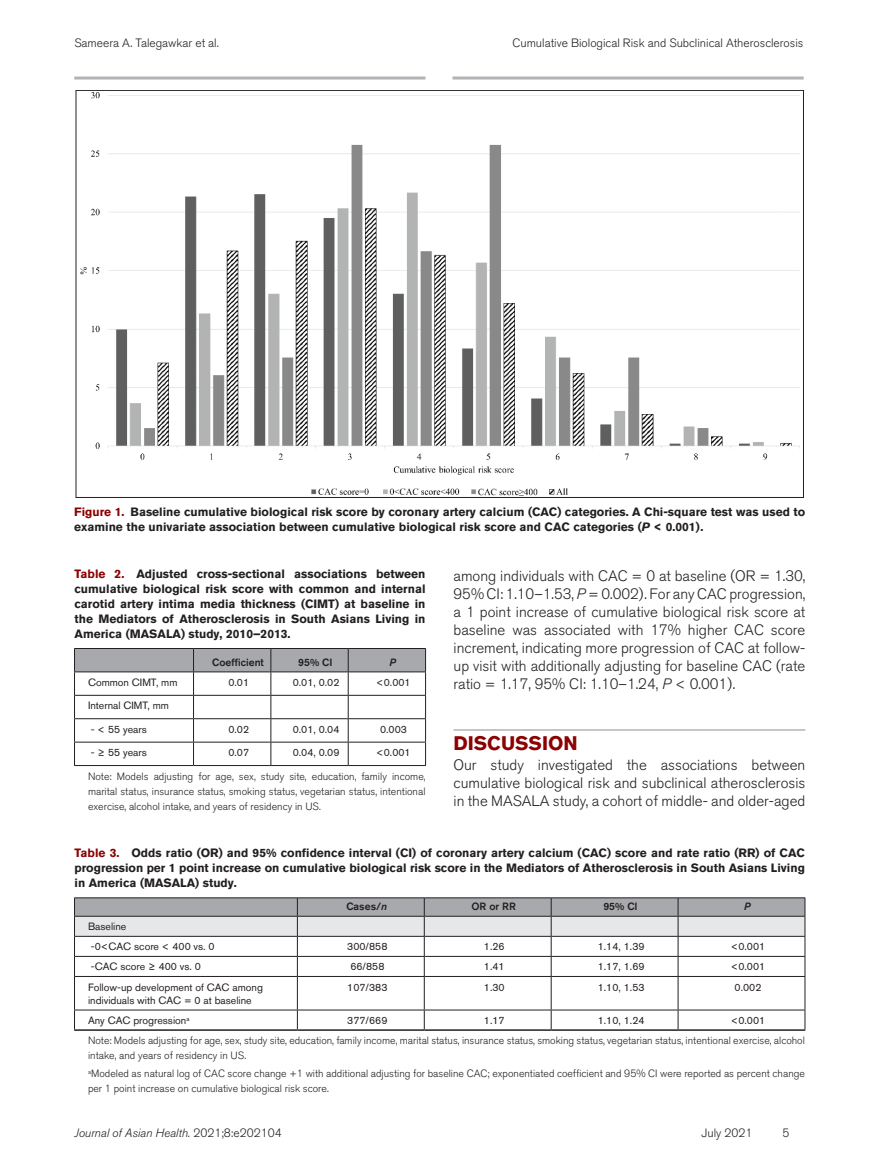
<style>
.page{position:relative;width:878px;height:1175px;background:#fff}
.page>*{position:absolute;margin:0;border:0;box-sizing:border-box;transform-origin:0 0}
.A_head{font:700 19.5px "Akzidenz Grotesk BQ";color:#8b0202}
.Body_text_next{font:300 15px/18px "Akzidenz Grotesk BQ";color:#231f20;text-align:justify}
.Body_text_first{font:300 15px/18px "Akzidenz Grotesk BQ";color:#231f20;text-align:justify}
.Figure_title{font:700 12px/15px "Akzidenz Grotesk BQ";color:#231f20;text-align:justify}
.t1{font:300 12px "Akzidenz Grotesk BQ";color:#231f20}
.t2{font:italic 300 12px "Akzidenz Grotesk BQ";color:#231f20}
.Table_sourceline__-F{font:300 10.5px/15px "Akzidenz Grotesk BQ";color:#231f20}
.Table_Body{font:10.5px/13.5px "Akzidenz Grotesk BQ";color:#231f20}
.Table_Col_Head{font:500 10.5px "Akzidenz Grotesk BQ";color:#231f20}
.Table_Col_Head-2{font:italic 10.5px "Akzidenz Grotesk BQ Med";color:#231f20}
.s1{color:#8b0202}
.s2{font-style:italic}
.s3{font-family:"Akzidenz Grotesk BQ Med";font-weight:400;font-style:italic}
.s4{font-style:normal}
</style>
<div class="page">
<svg style="left:74px;top:76px;width:351px;height:4px"></svg>
<svg style="left:452px;top:76px;width:351px;height:4px"></svg>
<hr style="left:453px;top:729px;width:352px;height:1px;background:#b2b3b7">
<img style="left:80px;top:93px;width:719px;height:402px">
<svg style="left:74px;top:648px;width:352px;height:117px"></svg>
<hr style="left:74px;top:765px;width:119px;height:1px;background:#231f20">
<hr style="left:193px;top:765px;width:78px;height:1px;background:#231f20">
<hr style="left:271px;top:765px;width:77px;height:1px;background:#231f20">
<hr style="left:348px;top:765px;width:78px;height:1px;background:#231f20">
<hr style="left:74px;top:976px;width:223px;height:1px;background:#231f20">
<hr style="left:297px;top:976px;width:127px;height:1px;background:#231f20">
<hr style="left:297px;top:976px;width:1px;height:33px;background:#231f20">
<hr style="left:424px;top:976px;width:127px;height:1px;background:#231f20">
<hr style="left:424px;top:976px;width:1px;height:33px;background:#231f20">
<hr style="left:551px;top:976px;width:127px;height:1px;background:#231f20">
<hr style="left:550px;top:976px;width:1px;height:33px;background:#231f20">
<hr style="left:678px;top:976px;width:127px;height:1px;background:#231f20">
<hr style="left:677px;top:976px;width:1px;height:33px;background:#231f20">
<hr style="left:74px;top:1009px;width:223px;height:1px;background:#231f20">
<hr style="left:297px;top:1009px;width:127px;height:1px;background:#231f20">
<svg style="left:297px;top:1010px;width:1px;height:19px"></svg>
<hr style="left:424px;top:1009px;width:127px;height:1px;background:#231f20">
<svg style="left:424px;top:1010px;width:1px;height:19px"></svg>
<hr style="left:551px;top:1009px;width:127px;height:1px;background:#231f20">
<svg style="left:550px;top:1010px;width:1px;height:19px"></svg>
<hr style="left:678px;top:1009px;width:127px;height:1px;background:#231f20">
<svg style="left:677px;top:1010px;width:1px;height:19px"></svg>
<hr style="left:74px;top:976px;width:1px;height:33px;background:#231f20">
<hr style="left:804px;top:976px;width:1px;height:33px;background:#231f20">
<svg style="left:74px;top:1010px;width:1px;height:19px"></svg>
<svg style="left:804px;top:1010px;width:1px;height:19px"></svg>
<hr style="left:74px;top:1029px;width:223px;height:1px;background:#231f20">
<hr style="left:297px;top:1029px;width:127px;height:1px;background:#231f20">
<hr style="left:424px;top:1029px;width:127px;height:1px;background:#231f20">
<hr style="left:551px;top:1029px;width:127px;height:1px;background:#231f20">
<hr style="left:678px;top:1029px;width:127px;height:1px;background:#231f20">
<svg style="left:74px;top:897px;width:731px;height:79px"></svg>
<hr style="left:74px;top:936px;width:223px;height:1px;background:#231f20">
<hr style="left:297px;top:936px;width:127px;height:1px;background:#231f20">
<hr style="left:424px;top:936px;width:127px;height:1px;background:#231f20">
<hr style="left:551px;top:936px;width:127px;height:1px;background:#231f20">
<hr style="left:678px;top:936px;width:127px;height:1px;background:#231f20">
<p class="t1" style="left:74px;top:36px;width:146px">Sameera A. Talegawkar et al.</p>
<p class="t1" style="left:512px;top:36px;width:292px">Cumulative Biological Risk and Subclinical Atherosclerosis</p>
<p class="Figure_title" style="left:74px;top:505px;width:732px"><span class="s1">Figure 1.</span> Baseline cumulative biological risk score by coronary artery calcium (CAC) categories. A Chi-square test was used to examine the univariate association between cumulative biological risk score and CAC categories (<span class="s2">P</span> &lt; 0.001).</p>
<p class="Figure_title" style="left:74px;top:566px;width:352px"><span class="s1">Table 2.</span> Adjusted cross-sectional associations between cumulative biological risk score with common and internal carotid artery intima media thickness (CIMT) at baseline in the Mediators of Atherosclerosis in South Asians Living in America (MASALA) study, 2010–2013.</p>
<p class="Table_Col_Head" style="left:212px;top:656px;width:53px">Coefficient</p>
<p class="Table_Col_Head" style="left:298px;top:656px;width:36px">95% CI</p>
<p class="Table_Col_Head-2" style="left:389px;top:656px;width:8px">P</p>
<p class="Table_Body" style="left:88px;top:675px;width:91px">Common CIMT, mm</p>
<p class="Table_Body" style="left:228px;top:675px;width:22px">0.01</p>
<p class="Table_Body" style="left:293px;top:675px;width:48px">0.01, 0.02</p>
<p class="Table_Body" style="left:376px;top:675px;width:36px">&lt;0.001</p>
<p class="Table_Body" style="left:88px;top:699px;width:82px">Internal CIMT, mm</p>
<p class="Table_Body" style="left:91px;top:722px;width:57px">- &lt; 55 years</p>
<p class="Table_Body" style="left:228px;top:722px;width:22px">0.02</p>
<p class="Table_Body" style="left:293px;top:722px;width:48px">0.01, 0.04</p>
<p class="Table_Body" style="left:380px;top:722px;width:28px">0.003</p>
<p class="Table_Body" style="left:91px;top:745px;width:57px">- ≥ 55 years</p>
<p class="Table_Body" style="left:228px;top:745px;width:22px">0.07</p>
<p class="Table_Body" style="left:293px;top:745px;width:48px">0.04, 0.09</p>
<p class="Table_Body" style="left:376px;top:745px;width:36px">&lt;0.001</p>
<p class="Table_sourceline__-F" style="left:88px;top:768px;width:339px;text-align:justify">Note: Models adjusting for age, sex, study site, education, family income, marital status, insurance status, smoking status, vegetarian status, intentional exercise, alcohol intake, and years of residency in US.</p>
<p class="Figure_title" style="left:74px;top:845px;width:732px"><span class="s1">Table 3.</span> Odds ratio (OR) and 95% confidence interval (CI) of coronary artery calcium (CAC) score and rate ratio (RR) of CAC progression per 1 point increase on cumulative biological risk score in the Mediators of Atherosclerosis in South Asians Living in America (MASALA) study.</p>
<p class="Table_Col_Head" style="left:346px;top:900px;width:42px">Cases/<span class="s3">n</span></p>
<p class="Table_Col_Head" style="left:471px;top:900px;width:46px">OR or RR</p>
<p class="Table_Col_Head" style="left:603px;top:900px;width:36px">95% CI</p>
<p class="Table_Col_Head-2" style="left:744px;top:900px;width:8px">P</p>
<p class="Table_Body" style="left:88px;top:919px;width:40px">Baseline</p>
<p class="Table_Body" style="left:91px;top:940px;width:125px">-0&lt;CAC score &lt; 400 vs. 0</p>
<p class="Table_Body" style="left:347px;top:940px;width:42px">300/858</p>
<p class="Table_Body" style="left:484px;top:940px;width:22px">1.26</p>
<p class="Table_Body" style="left:597px;top:940px;width:48px">1.14, 1.39</p>
<p class="Table_Body" style="left:730px;top:940px;width:36px">&lt;0.001</p>
<p class="Table_Body" style="left:91px;top:960px;width:111px">-CAC score ≥ 400 vs. 0</p>
<p class="Table_Body" style="left:350px;top:960px;width:36px">66/858</p>
<p class="Table_Body" style="left:484px;top:960px;width:22px">1.41</p>
<p class="Table_Body" style="left:597px;top:960px;width:48px">1.17, 1.69</p>
<p class="Table_Body" style="left:730px;top:960px;width:36px">&lt;0.001</p>
<p class="Table_Body" style="left:88px;top:980px;width:176px">Follow-up development of CAC among individuals with CAC = 0 at baseline</p>
<p class="Table_Body" style="left:347px;top:980px;width:42px">107/383</p>
<p class="Table_Body" style="left:484px;top:980px;width:22px">1.30</p>
<p class="Table_Body" style="left:597px;top:980px;width:48px">1.10, 1.53</p>
<p class="Table_Body" style="left:734px;top:980px;width:28px">0.002</p>
<p class="Table_Body" style="left:88px;top:1013px;width:103px">Any CAC progression<sup>a</sup></p>
<p class="Table_Body" style="left:347px;top:1013px;width:42px">377/669</p>
<p class="Table_Body" style="left:484px;top:1013px;width:22px">1.17</p>
<p class="Table_Body" style="left:597px;top:1013px;width:48px">1.10, 1.24</p>
<p class="Table_Body" style="left:730px;top:1013px;width:36px">&lt;0.001</p>
<p class="Table_sourceline__-F" style="left:88px;top:1033px;width:718px">Note: Models adjusting for age, sex, study site, education, family income, marital status, insurance status, smoking status, vegetarian status, intentional exercise, alcohol intake, and years of residency in US.</p>
<p class="Table_sourceline__-F" style="left:88px;top:1066px;width:718px"><sup>a</sup>Modeled as natural log of CAC score change +1 with additional adjusting for baseline CAC; exponentiated coefficient and 95% CI were reported as percent change per 1 point increase on cumulative biological risk score.</p>
<p class="Body_text_next" style="left:453px;top:567px;width:353px">among individuals with CAC = 0 at baseline (OR = 1.30, 95% CI: 1.10–1.53, <span class="s2">P</span> = 0.002). For any CAC progression, a 1 point increase of cumulative biological risk score at baseline was associated with 17% higher CAC score increment, indicating more progression of CAC at follow&shy;up visit with additionally adjusting for baseline CAC (rate ratio = 1.17, 95% CI: 1.10–1.24, <span class="s2">P</span> &lt; 0.001).</p>
<p class="A_head" style="left:453px;top:732px;width:126px">DISCUSSION</p>
<p class="Body_text_first" style="left:453px;top:756px;width:353px">Our study investigated the associations between cumulative biological risk and subclinical atherosclerosis in the MASALA study, a cohort of middle- and older-aged</p>
<p class="t2" style="left:74px;top:1126px;width:209px">Journal of Asian Health. <span class="s4">2021;8:e202104</span></p>
<p class="t1" style="left:701px;top:1126px;width:53px">July 2021</p>
<p class="t1" style="left:782px;top:1126px;width:8px">5</p>
</div>
